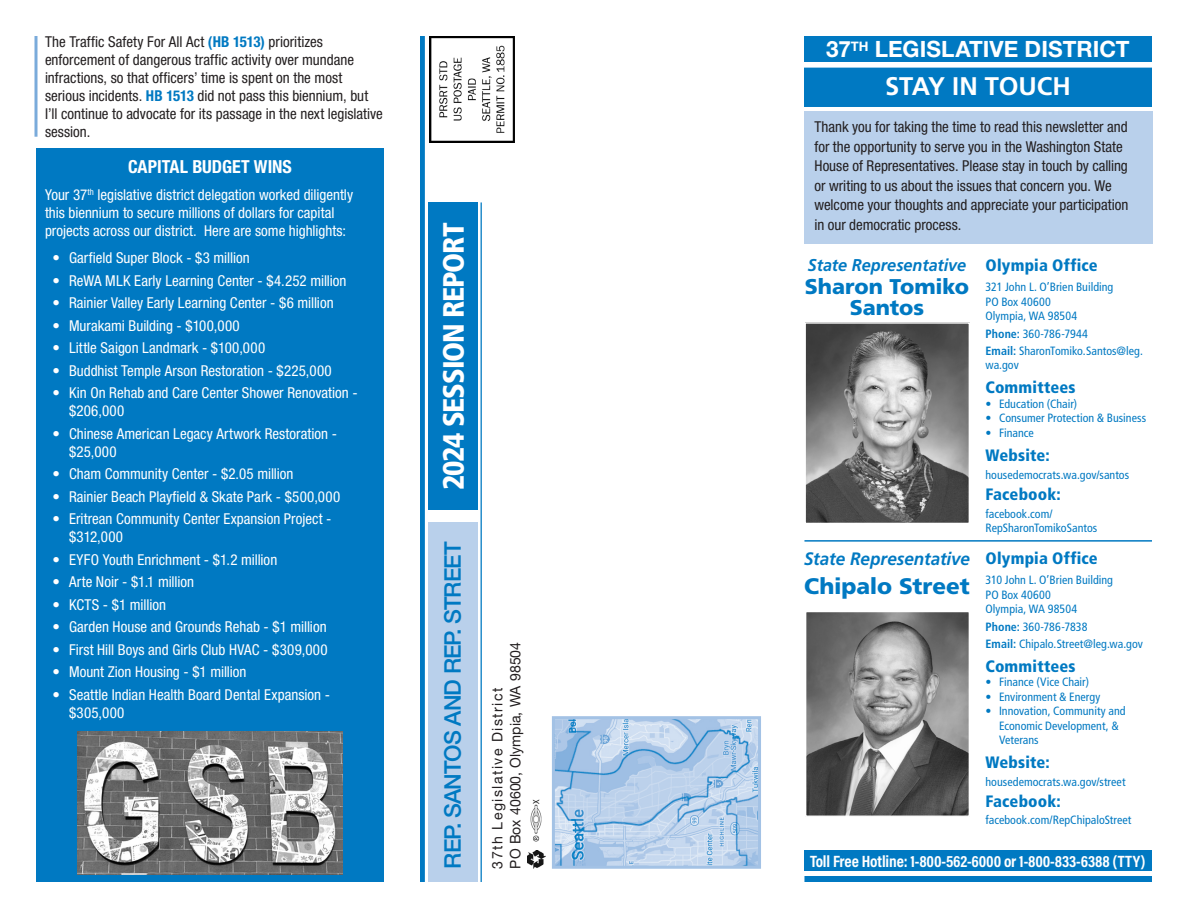
<style>
.page{position:relative;width:1188px;height:918px;background:#fff}
.page>*{position:absolute;margin:0;border:0;box-sizing:border-box;transform-origin:0 0}
.t1{font:900 condensed 29.4px "Frutiger LT Std";letter-spacing:-.04em;color:#fff}
.Subheader{font:700 25.5px "Frutiger LT Std";letter-spacing:-.005em;color:#fff}
.t2{font:500 22.95px "Helvetica Neue LT Std";letter-spacing:-.04em;color:#0079c2}
.t3{font:700 22.5px "Helvetica Neue LT Std";color:#fff}
.Headline{font:900 22.5px "Frutiger LT Std";letter-spacing:-.005em;color:#0079c2}
.Headline-2{font:900 21.3px/21px "Frutiger LT Std";letter-spacing:-.005em;color:#0079c2;text-align:center}
.Headline-3{font:italic 700 18px "Frutiger LT Std";letter-spacing:-.005em;color:#0079c2;scale:.95 1}
.Texts{font:700 condensed 18px "Helvetica Neue LT Std";color:#fff}
.Headline-4{font:italic 700 17.1px "Frutiger LT Std";color:#0079c2;scale:.95 1}
.t4{font:900 condensed 16.5px "Frutiger LT Std";letter-spacing:.01em;color:#0079c2}
.t5{font:16.5px "Acumin Variable Concept";letter-spacing:-.01em;color:#fff}
.Texts-2{font:condensed 15px/18px "Helvetica Neue LT Std";color:#fff}
.Texts-3{font:condensed 15px/19.5px "Helvetica Neue LT Std";color:#231f20}
.t6{font:14.55px "Helvetica Neue LT Std";color:#231f20}
.t7{font:14.55px "Helvetica Neue LT Std";letter-spacing:.1em;color:#231f20}
.t8{font:condensed 12px/14.4px "Frutiger LT Std";color:#0079c2}
.s1{font-weight:700;color:#0079c2}
.s2{font-weight:700}
</style>
<div class="page">
<img style="left:430px;top:36px;width:85px;height:107px">
<hr style="left:481px;top:202px;width:1px;height:680px;background:#0079c2">
<svg style="left:420px;top:36px;width:5px;height:846px;background:#067cc3"></svg>
<div style="left:428px;top:202px;width:49px;height:308px;background:#0079c2"></div>
<div style="left:428px;top:522px;width:49px;height:360px;background:#b9d0eb"></div>
<div style="left:804px;top:36px;width:348px;height:26px;background:#0079c2"></div>
<div style="left:805px;top:68px;width:346px;height:38px;background:#0079c2"></div>
<div style="left:804px;top:68px;width:348px;height:39px;border:2px solid #0079c2"></div>
<img style="left:806px;top:324px;width:162px;height:198px">
<div style="left:804px;top:322px;width:166px;height:202px;border:1px solid #fff"></div>
<img style="left:807px;top:613px;width:161px;height:202px">
<div style="left:805px;top:611px;width:165px;height:206px;border:1px solid #fff"></div>
<hr style="left:804px;top:540px;width:348px;height:2px;background:#0079c2">
<div style="left:804px;top:876px;width:348px;height:6px;background:#0079c2"></div>
<div style="left:804px;top:111px;width:349px;height:133px;background:#b9d0eb"></div>
<div style="left:36px;top:148px;width:348px;height:734px;background:#0079c2"></div>
<img style="left:78px;top:732px;width:264px;height:142px">
<div style="left:804px;top:850px;width:348px;height:22px;background:#0079c2"></div>
<img style="left:527px;top:850px;width:18px;height:19px">
<img style="left:530px;top:799px;width:12px;height:43px">
<img style="left:556px;top:720px;width:201px;height:145px">
<div style="left:552px;top:716px;width:209px;height:153px;border:3px solid #a3c2e5"></div>
<svg style="left:34px;top:36px;width:4px;height:101px"></svg>
<p class="Texts-3" style="left:45px;top:32px;width:339px;line-height:18px">The Traffic Safety For All Act <span class="s1">(HB 1513)</span> prioritizes enforcement of dangerous traffic activity over mundane infractions, so that officers’ time is spent on the most serious incidents. <span class="s1">HB 1513</span> did not pass this biennium, but I’ll continue to advocate for its passage in the next legislative session.</p>
<p class="Texts" style="left:128px;top:156px;width:165px">CAPITAL BUDGET WINS</p>
<p class="Texts-2" style="left:45px;top:186px;width:310px">Your 37<sup>th</sup> legislative district delegation worked diligently this biennium to secure millions of dollars for capital projects across our district. Here are some highlights:</p>
<p class="Texts-2" style="left:52px;top:249px;width:199px">• Garfield Super Block - $3 million</p>
<p class="Texts-2" style="left:52px;top:271px;width:296px">• ReWA MLK Early Learning Center - $4.252 million</p>
<p class="Texts-2" style="left:52px;top:294px;width:283px">• Rainier Valley Early Learning Center - $6 million</p>
<p class="Texts-2" style="left:52px;top:316px;width:189px">• Murakami Building - $100,000</p>
<p class="Texts-2" style="left:52px;top:339px;width:214px">• Little Saigon Landmark - $100,000</p>
<p class="Texts-2" style="left:52px;top:361px;width:281px">• Buddhist Temple Arson Restoration - $225,000</p>
<p class="Texts-2" style="left:69px;top:384px;width:290px;text-indent:-16px">• Kin On Rehab and Care Center Shower Renovation - $206,000</p>
<p class="Texts-2" style="left:69px;top:424px;width:270px;text-indent:-16px">• Chinese American Legacy Artwork Restoration - $25,000</p>
<p class="Texts-2" style="left:52px;top:465px;width:243px">• Cham Community Center - $2.05 million</p>
<p class="Texts-2" style="left:52px;top:487px;width:289px">• Rainier Beach Playfield &amp; Skate Park - $500,000</p>
<p class="Texts-2" style="left:69px;top:510px;width:264px;text-indent:-16px">• Eritrean Community Center Expansion Project - $312,000</p>
<p class="Texts-2" style="left:52px;top:550px;width:226px">• EYFO Youth Enrichment - $1.2 million</p>
<p class="Texts-2" style="left:52px;top:573px;width:143px">• Arte Noir - $1.1 million</p>
<p class="Texts-2" style="left:52px;top:595px;width:115px">• KCTS - $1 million</p>
<p class="Texts-2" style="left:52px;top:618px;width:276px">• Garden House and Grounds Rehab - $1 million</p>
<p class="Texts-2" style="left:52px;top:640px;width:277px">• First Hill Boys and Girls Club HVAC - $309,000</p>
<p class="Texts-2" style="left:52px;top:663px;width:196px">• Mount Zion Housing - $1 million</p>
<p class="Texts-2" style="left:69px;top:685px;width:262px;text-indent:-16px">• Seattle Indian Health Board Dental Expansion - $305,000</p>
<p class="t1" style="left:436px;top:490px;width:269px;rotate:-90deg">2024 SESSION REPORT</p>
<p class="t2" style="left:439px;top:868px;width:328px;rotate:-90deg">REP. SANTOS AND REP. STREET</p>
<p class="t6" style="left:507px;top:868px;width:228px;rotate:-90deg">PO Box 40600, Olympia, WA 98504</p>
<p class="t7" style="left:489px;top:868px;width:182px;rotate:-90deg">37th Legislative District</p>
<p class="t3" style="left:826px;top:35px;width:305px">37<sup>TH</sup> LEGISLATIVE DISTRICT</p>
<p class="Subheader" style="left:885px;top:71px;width:187px">STAY IN TOUCH</p>
<p class="Texts-3" style="left:814px;top:117px;width:315px">Thank you for taking the time to read this newsletter and for the opportunity to serve you in the Washington State House of Representatives. Please stay in touch by calling or writing to us about the issues that concern you. We welcome your thoughts and appreciate your participation in our democratic process.</p>
<p class="Headline-4" style="left:808px;top:255px;width:168px">State Representative</p>
<p class="Headline-2" style="left:805px;top:276px;width:166px">Sharon Tomiko<br>Santos</p>
<p class="Headline-3" style="left:804px;top:548px;width:176px">State Representative</p>
<p class="Headline" style="left:804px;top:572px;width:167px">Chipalo Street</p>
<p class="t4" style="left:986px;top:255px;width:114px">Olympia Office</p>
<p class="t8" style="left:986px;top:280px;width:129px">321 John L. O’Brien Building<br>PO Box 40600<br>Olympia, WA 98504</p>
<p class="t8" style="left:986px;top:326px;width:104px"><span class="s2">Phone:</span> 360-786-7944</p>
<p class="t8" style="left:986px;top:344px;width:159px"><span class="s2">Email:</span> SharonTomiko.Santos@leg. wa.gov</p>
<p class="t4" style="left:986px;top:378px;width:92px">Committees</p>
<p class="t8" style="left:986px;top:397px;width:93px">• Education (Chair)</p>
<p class="t8" style="left:986px;top:411px;width:162px">• Consumer Protection &amp; Business</p>
<p class="t8" style="left:986px;top:425px;width:50px">• Finance</p>
<p class="t4" style="left:986px;top:446px;width:66px">Website:</p>
<p class="t8" style="left:986px;top:468px;width:145px">housedemocrats.wa.gov/santos</p>
<p class="t4" style="left:986px;top:485px;width:77px">Facebook:</p>
<p class="t8" style="left:986px;top:507px;width:113px">facebook.com/<br>RepSharonTomikoSantos</p>
<p class="t4" style="left:986px;top:548px;width:114px">Olympia Office</p>
<p class="t8" style="left:986px;top:573px;width:129px">310 John L. O’Brien Building<br>PO Box 40600<br>Olympia, WA 98504</p>
<p class="t8" style="left:986px;top:619px;width:104px"><span class="s2">Phone:</span> 360-786-7838</p>
<p class="t8" style="left:986px;top:637px;width:159px"><span class="s2">Email:</span> Chipalo.Street@leg.wa.gov</p>
<p class="t4" style="left:986px;top:656px;width:92px">Committees</p>
<p class="t8" style="left:986px;top:675px;width:105px">• Finance (Vice Chair)</p>
<p class="t8" style="left:986px;top:689px;width:116px">• Environment &amp; Energy</p>
<p class="t8" style="left:999px;top:704px;width:128px;text-indent:-14px">• Innovation, Community and<br>Economic Development, &amp;<br>Veterans</p>
<p class="t4" style="left:986px;top:752px;width:66px">Website:</p>
<p class="t8" style="left:986px;top:774px;width:142px">housedemocrats.wa.gov/street</p>
<p class="t4" style="left:986px;top:791px;width:77px">Facebook:</p>
<p class="t8" style="left:986px;top:813px;width:148px">facebook.com/RepChipaloStreet</p>
<p class="t5" style="left:810px;top:850px;width:337px">Toll Free Hotline: 1-800-562-6000 or 1-800-833-6388 (TTY)</p>
</div>
